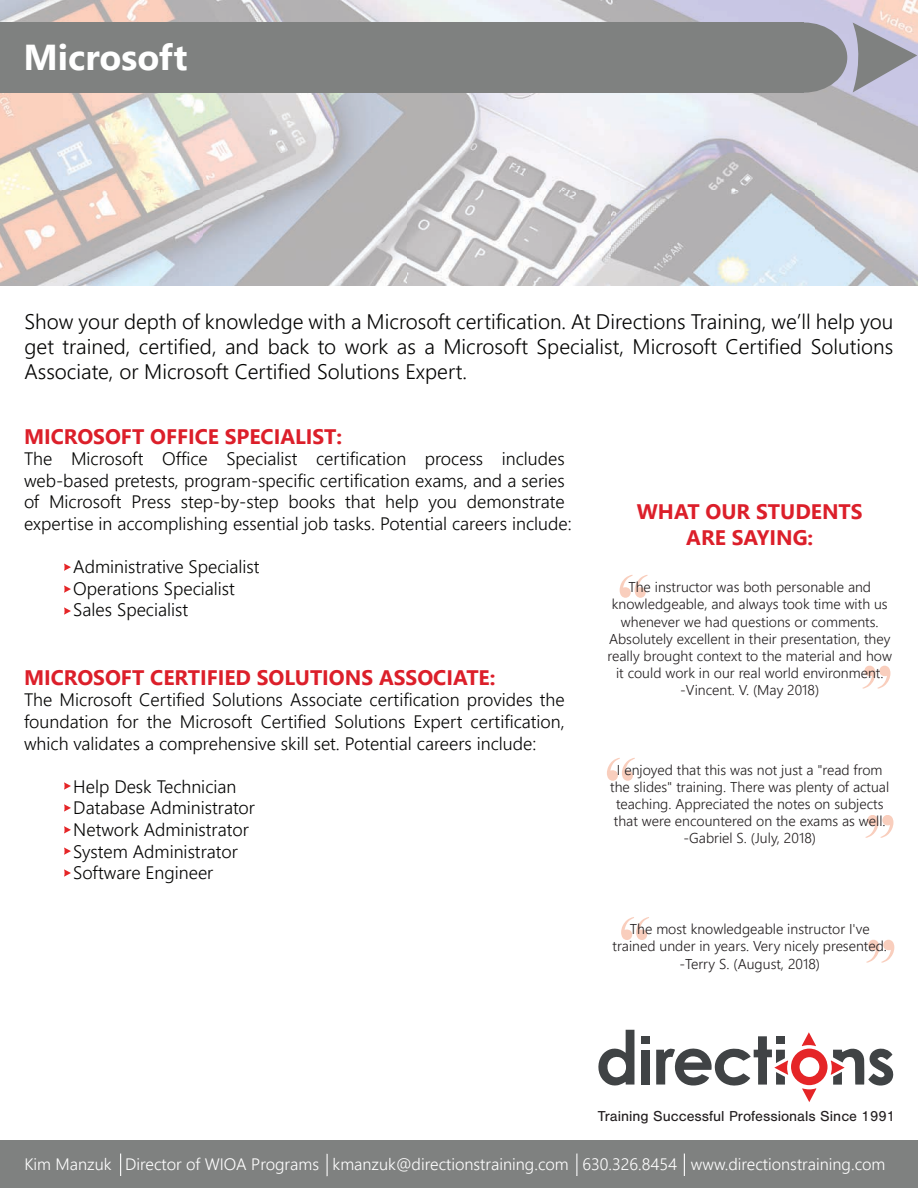
<style>
.page{position:relative;width:918px;height:1188px;background:#fff}
.page>*{position:absolute;margin:0;border:0;box-sizing:border-box;transform-origin:0 0}
.t1{font:90px/183px "Bask Old Face";color:#f9cebd}
.t2{font:700 36px "Segoe UI";color:#fff}
.t3{font:300 21px/25.2px "Segoe UI";color:#050504;text-align:justify}
.t4{font:700 21px/25.2px "Segoe UI";color:#dc1f2a;text-align:center}
.t5{font:300 18px/21.6px "Segoe UI";color:#050504}
.t6{font:300 16.5px "Segoe UI";color:#fff}
.t7{font:15px "Nimbus San";color:#231f20}
.t8{font:300 14.25px/17.1px "Segoe UI";color:#231f20;text-align:center}
</style>
<div class="page">
<img style="left:0;top:0;width:918px;height:286px">
<div style="left:0;top:1140px;width:918px;height:48px;background:#7f8180"></div>
<div style="left:0;top:22px;width:804px;height:71px;background:#7f8180"></div>
<div style="left:760px;top:22px;width:87px;height:71px;background:#7f8180;border-radius:50%"></div>
<svg style="left:853px;top:23px;width:64px;height:70px"></svg>
<svg style="left:598px;top:1030px;width:36px;height:56px"></svg>
<div style="left:641px;top:1050px;width:9px;height:35px;background:#404345"></div>
<svg style="left:656px;top:1032px;width:238px;height:70px"></svg>
<div style="left:776px;top:1036px;width:9px;height:8px;background:#404345"></div>
<div style="left:641px;top:1036px;width:9px;height:8px;background:#404345"></div>
<svg style="left:64px;top:782px;width:7px;height:8px"></svg>
<svg style="left:64px;top:826px;width:7px;height:7px"></svg>
<svg style="left:64px;top:804px;width:7px;height:7px"></svg>
<svg style="left:64px;top:869px;width:7px;height:8px"></svg>
<svg style="left:64px;top:848px;width:7px;height:7px"></svg>
<svg style="left:64px;top:564px;width:7px;height:7px"></svg>
<svg style="left:64px;top:607px;width:7px;height:8px"></svg>
<svg style="left:64px;top:586px;width:7px;height:7px"></svg>
<svg style="left:120px;top:1154px;width:1px;height:22px"></svg>
<svg style="left:576px;top:1154px;width:1px;height:22px"></svg>
<svg style="left:684px;top:1154px;width:1px;height:22px"></svg>
<svg style="left:327px;top:1154px;width:1px;height:22px"></svg>
<h2 class="t2" style="left:23px;top:23px;width:165px">Microsoft</h2>
<p class="t3" style="left:25px;top:307px;width:870px">Show your depth of knowledge with a Microsoft certification. At Directions Training, we’ll help you get trained, certified, and back to work as a Microsoft Specialist, Microsoft Certified Solutions Associate, or Microsoft Certified Solutions Expert.</p>
<p class="t4" style="left:24px;top:422px;width:320px">MICROSOFT OFFICE SPECIALIST:</p>
<p class="t5" style="left:24px;top:446px;width:549px">The Microsoft Office Specialist certification process includes web-based pretests, program-specific certification exams, and a series of Microsoft Press step-by-step books that help you demonstrate expertise in accomplishing essential job tasks. Potential careers include:</p>
<p class="t5" style="left:73px;top:554px;width:188px">Administrative Specialist<br>Operations Specialist<br>Sales Specialist</p>
<p class="t4" style="left:24px;top:663px;width:473px">MICROSOFT CERTIFIED SOLUTIONS ASSOCIATE:</p>
<p class="t5" style="left:24px;top:687px;width:542px;text-align:justify">The Microsoft Certified Solutions Associate certification provides the foundation for the Microsoft Certified Solutions Expert certification, which validates a comprehensive skill set. Potential careers include:</p>
<p class="t5" style="left:73px;top:774px;width:183px">Help Desk Technician<br>Database Administrator<br>Network Administrator<br>System Administrator<br>Software Engineer</p>
<p class="t4" style="left:637px;top:498px;width:227px">WHAT OUR STUDENTS<br>ARE SAYING:</p>
<h1 class="t1" style="left:603px;top:517px;width:51px">“ “</h1>
<p class="t8" style="left:608px;top:577px;width:286px">The instructor was both personable and knowledgeable, and always took time with us whenever we had questions or comments.<br>Absolutely excellent in their presentation, they really brought context to the material and how it could work in our real world environment. -Vincent. V. (May 2018)</p>
<h1 class="t1" style="left:894px;top:747px;width:38px;rotate:-180deg">“</h1>
<p class="t8" style="left:610px;top:760px;width:281px">I enjoyed that this was not just a "read from the slides" training. There was plenty of actual teaching. Appreciated the notes on subjects that were encountered on the exams as well. -Gabriel S. (July, 2018)</p>
<h1 class="t1" style="left:897px;top:896px;width:38px;rotate:-180deg">“</h1>
<h1 class="t1" style="left:617px;top:859px;width:38px">“</h1>
<p class="t8" style="left:613px;top:919px;width:276px">The most knowledgeable instructor I've trained under in years. Very nicely presented. -Terry S. (August, 2018)</p>
<h1 class="t1" style="left:898px;top:1021px;width:38px;rotate:-180deg">“</h1>
<p class="t7" style="left:598px;top:1108px;width:299px">Training Successful Professionals Since 1991</p>
<p class="t6" style="left:24px;top:1149px;width:863px">Kim Manzuk Director of WIOA Programs kmanzuk@directionstraining.com 630.326.8454 www.directionstraining.com</p>
</div>
